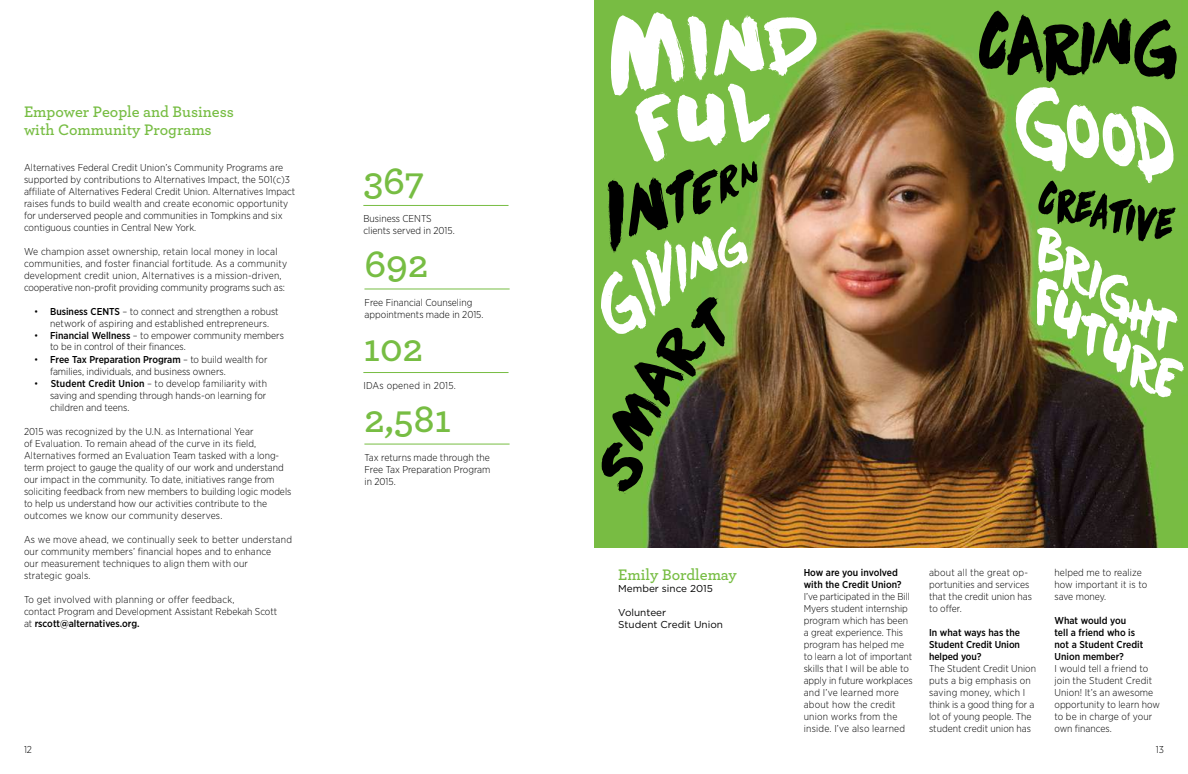
<style>
.page{position:relative;width:1188px;height:774px;background:#fff}
.page>*{position:absolute;margin:0;border:0;box-sizing:border-box;transform-origin:0 0}
.t1{font:600 40px "Archer";color:#77bd43}
.t2{font:600 16px/18px "Archer";color:#77bd43}
.t3{font:300 10px/12px "Gotham Narrow";color:#000}
.t4{font:300 10px/12px "Gotham Narrow";letter-spacing:.02em;color:#000}
.t5{font:500 10px/12px "Gotham Narrow";color:#000}
.t6{font:10px/12px "Gotham";color:#000}
.t7{font:300 10px "Gotham Narrow";letter-spacing:.025em;color:#000}
.s1{font-weight:500}
</style>
<div class="page">
<img style="left:594px;top:0;width:594px;height:548px">
<svg style="left:979px;top:11px;width:205px;height:386px;background:#779551"></svg>
<hr style="left:364px;top:444px;width:146px;height:1px;background:#77bd43">
<hr style="left:364px;top:288px;width:146px;height:1px;background:#77bd43">
<hr style="left:363px;top:205px;width:146px;height:1px;background:#77bd43">
<hr style="left:363px;top:372px;width:146px;height:1px;background:#77bd43">
<svg style="left:601px;top:12px;width:216px;height:482px;background:#7d8e53"></svg>
<h2 class="t2" style="left:24px;top:102px;width:211px">Empower People and Business with Community Programs</h2>
<p class="t3" style="left:24px;top:162px;width:273px">Alternatives Federal Credit Union’s Community Programs are supported by contributions to Alternatives Impact, the 501(c)3 affiliate of Alternatives Federal Credit Union. Alternatives Impact raises funds to build wealth and create economic opportunity for underserved people and communities in Tompkins and six contiguous counties in Central New York.</p>
<p class="t4" style="left:24px;top:246px;width:265px">We champion asset ownership, retain local money in local communities, and foster financial fortitude. As a community development credit union, Alternatives is a mission-driven, cooperative non-profit providing community programs such as:</p>
<p class="t3" style="left:50px;top:306px;width:230px;text-indent:-16px">• <span class="s1">Business CENTS</span> – to connect and strengthen a robust network of aspiring and established entrepreneurs.</p>
<p class="t3" style="left:50px;top:330px;width:235px;line-height:11px;text-indent:-16px">• <span class="s1">Financial Wellness</span> – to empower community members to be in control of their finances.</p>
<p class="t3" style="left:50px;top:354px;width:219px;text-indent:-16px">• <span class="s1">Free Tax Preparation Program</span> – to build wealth for families, individuals, and business owners.</p>
<p class="t3" style="left:50px;top:378px;width:219px;text-align:justify;text-indent:-16px">• <span class="s1">Student Credit Union</span> – to develop familiarity with saving and spending through hands-on learning for children and teens.</p>
<p class="t3" style="left:24px;top:426px;width:269px">2015 was recognized by the U.N. as International Year<br>of Evaluation. To remain ahead of the curve in its field, Alternatives formed an Evaluation Team tasked with a long&shy;term project to gauge the quality of our work and understand our impact in the community. To date, initiatives range from soliciting feedback from new members to building logic models to help us understand how our activities contribute to the outcomes we know our community deserves.</p>
<p class="t3" style="left:24px;top:534px;width:269px">As we move ahead, we continually seek to better understand our community members’ financial hopes and to enhance<br>our measurement techniques to align them with our<br>strategic goals.</p>
<p class="t3" style="left:24px;top:594px;width:255px">To get involved with planning or offer feedback,<br>contact Program and Development Assistant Rebekah Scott at <span class="s1">rscott@alternatives.org.</span></p>
<p class="t3" style="left:24px;top:743px;width:10px">12</p>
<h1 class="t1" style="left:363px;top:150px;width:63px">367</h1>
<p class="t3" style="left:363px;top:213px;width:93px">Business CENTS clients served in 2015.</p>
<h1 class="t1" style="left:364px;top:234px;width:66px">692</h1>
<p class="t3" style="left:365px;top:296px;width:120px">Free Financial Counseling appointments made in 2015.</p>
<h1 class="t1" style="left:363px;top:317px;width:61px">102</h1>
<p class="t7" style="left:363px;top:380px;width:94px">IDAs opened in 2015.</p>
<h1 class="t1" style="left:364px;top:389px;width:89px">2,581</h1>
<p class="t3" style="left:365px;top:451px;width:127px;text-align:justify">Tax returns made through the Free Tax Preparation Program in 2015.</p>
<h2 class="t2" style="left:618px;top:565px;width:120px">Emily Bordlemay</h2>
<p class="t6" style="left:618px;top:583px;width:96px">Member since 2015</p>
<p class="t6" style="left:618px;top:607px;width:106px">Volunteer<br>Student Credit Union</p>
<p class="t5" style="left:804px;top:566px;width:99px">How are you involved with the Credit Union?</p>
<p class="t3" style="left:804px;top:590px;width:110px">I’ve participated in the Bill<br>Myers student internship program which has been a great experience. This program has helped me to learn a lot of important skills that I will be able to apply in future workplaces and I’ve learned more about how the credit union works from the inside. I’ve also learned</p>
<p class="t3" style="left:929px;top:566px;width:104px">about all the great op&shy;portunities and services that the credit union has to offer.</p>
<p class="t5" style="left:929px;top:626px;width:93px;text-align:justify">In what ways has the Student Credit Union helped you?</p>
<p class="t3" style="left:929px;top:662px;width:108px">The Student Credit Union puts a big emphasis on saving money, which I think is a good thing for a lot of young people. The student credit union has</p>
<p class="t3" style="left:1055px;top:566px;width:94px">helped me to realize how important it is to save money.</p>
<p class="t5" style="left:1055px;top:614px;width:90px">What would you<br>tell a friend who is not a Student Credit<br>Union member?</p>
<p class="t3" style="left:1055px;top:662px;width:107px">I would tell a friend to join the Student Credit<br>Union! It’s an awesome opportunity to learn how to be in charge of your own finances.</p>
<p class="t3" style="left:1156px;top:743px;width:10px">13</p>
</div>
